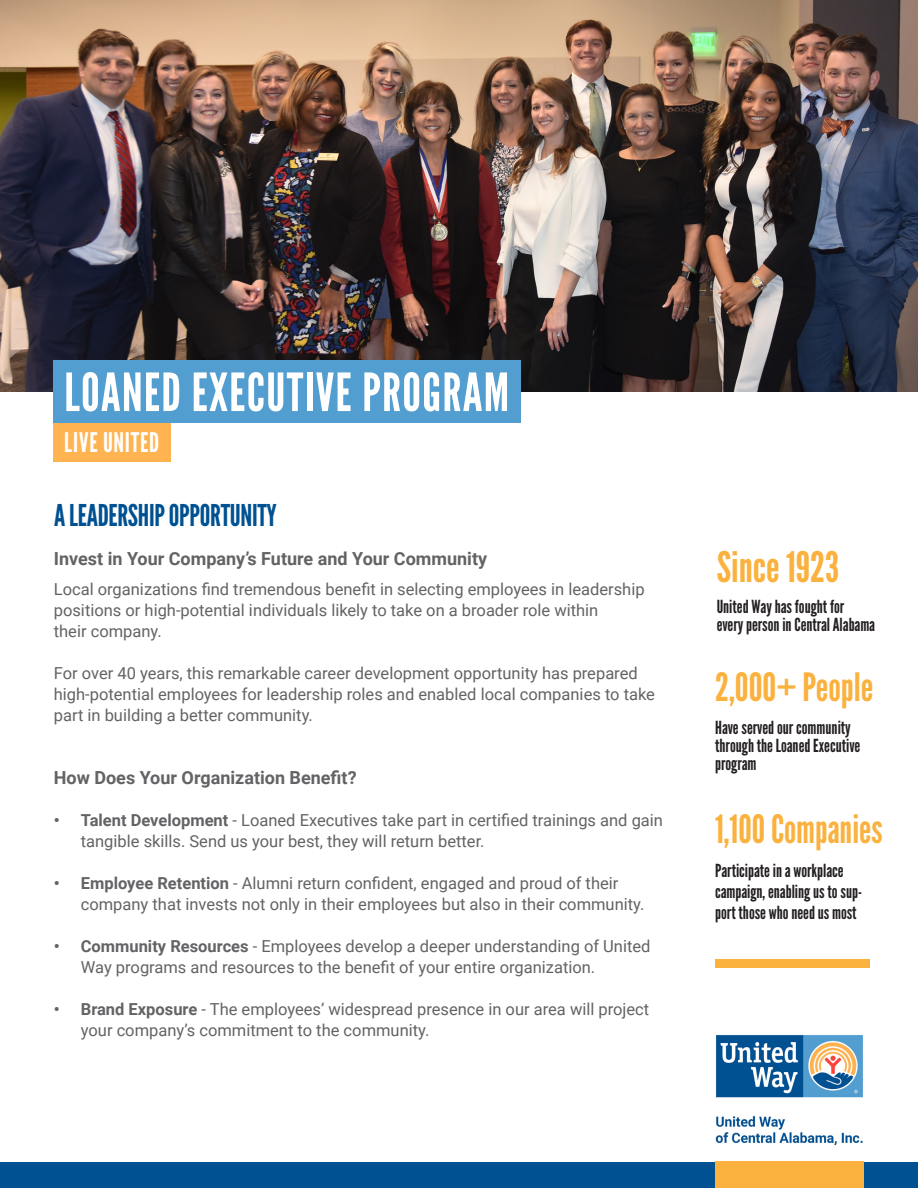
<style>
.page{position:relative;width:918px;height:1188px;background:#fff}
.page>*{position:absolute;margin:0;border:0;box-sizing:border-box;transform-origin:0 0}
.t1{font:52.5px "League Gothic";letter-spacing:.025em;color:#fff}
.t2{font:42px "League Gothic";color:#fbb13d}
.t3{font:39px "League Gothic";color:#fbb13d}
.t4{font:30px "League Gothic";letter-spacing:-.01em;color:#005191}
.Headline_2a{font:27px "League Gothic";letter-spacing:.03em;color:#fff}
.t5{font:18px/21px "League Gothic";color:#231f20}
.t6{font:700 18px "Roboto";color:#636366}
.t7{font:16.5px/21px "Roboto";color:#636366}
.s1{font-weight:700}
</style>
<div class="page">
<img style="left:0;top:0;width:918px;height:392px">
<div style="left:54px;top:360px;width:467px;height:63px;background:#539ed0"></div>
<div style="left:0;top:1162px;width:918px;height:26px;background:#005191"></div>
<div style="left:715px;top:1161px;width:149px;height:27px;background:#fbb13d"></div>
<img style="left:715px;top:1035px;width:148px;height:111px">
<div style="left:54px;top:423px;width:117px;height:39px;background:#ffb351"></div>
<div style="left:715px;top:959px;width:155px;height:9px;background:#fbb13d"></div>
<p class="t1" style="left:64px;top:361px;width:446px">LOANED EXECUTIVE PROGRAM</p>
<p class="Headline_2a" style="left:64px;top:426px;width:97px">LIVE UNITED</p>
<p class="t4" style="left:54px;top:497px;width:224px">A LEADERSHIP OPPORTUNITY</p>
<p class="t6" style="left:54px;top:546px;width:435px">Invest in Your Company’s Future and Your Community</p>
<p class="t7" style="left:54px;top:578px;width:592px">Local organizations find tremendous benefit in selecting employees in leadership positions or high-potential individuals likely to take on a broader role within</p>
<p class="t7" style="left:54px;top:620px;width:110px">their company.</p>
<p class="t7" style="left:54px;top:662px;width:603px">For over 40 years, this remarkable career development opportunity has prepared high-potential employees for leadership roles and enabled local companies to take part in building a better community.</p>
<p class="t6" style="left:54px;top:765px;width:304px">How Does Your Organization Benefit?</p>
<p class="t7" style="left:81px;top:809px;width:584px;text-indent:-27px"><span class="s1">• Talent Development</span> - Loaned Executives take part in certified trainings and gain tangible skills. Send us your best, they will return better.</p>
<p class="t7" style="left:81px;top:872px;width:565px;text-indent:-27px"><span class="s1">• Employee Retention</span> - Alumni return confident, engaged and proud of their company that invests not only in their employees but also in their community.</p>
<p class="t7" style="left:81px;top:935px;width:571px;text-indent:-27px"><span class="s1">• Community Resources</span> - Employees develop a deeper understanding of United<br>Way programs and resources to the benefit of your entire organization.</p>
<p class="t7" style="left:81px;top:998px;width:570px;text-indent:-27px"><span class="s1">• Brand Exposure</span> - The employees’ widespread presence in our area will project your company’s commitment to the community.</p>
<p class="t2" style="left:717px;top:542px;width:124px">Since 1923</p>
<p class="t5" style="left:717px;top:596px;width:129px">United Way has fought for</p>
<p class="t5" style="left:717px;top:614px;width:160px">every person in Central Alabama</p>
<p class="t3" style="left:715px;top:664px;width:160px">2,000+ People</p>
<p class="t5" style="left:715px;top:719px;width:147px;line-height:18px">Have served our community through the Loaned Executive program</p>
<p class="t3" style="left:715px;top:806px;width:169px">1,100 Companies</p>
<p class="t5" style="left:715px;top:860px;width:148px">Participate in a workplace campaign, enabling us to sup&shy;port those who need us most</p>
</div>
